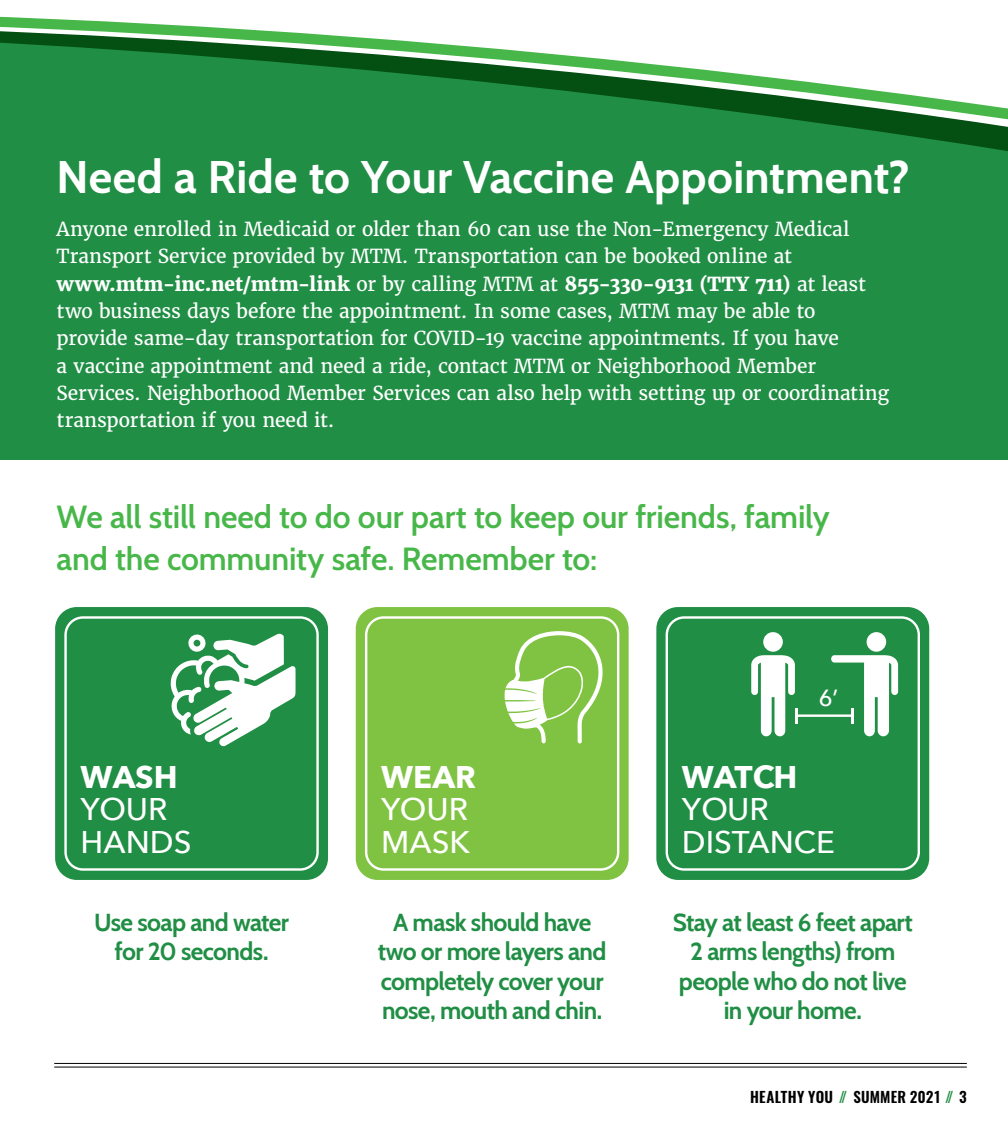
<style>
.page{position:relative;width:1008px;height:1134px;background:#fff}
.page>*{position:absolute;margin:0;border:0;box-sizing:border-box;transform-origin:0 0}
.body{font:700 45.5px "Cabin";letter-spacing:.005em;color:#fff}
.body-2{font:600 32.02px/42.7px "Cabin";letter-spacing:-.005em;color:#48b749}
.t1{font:500 31.32px/32.6px "Avenir Next";color:#fff}
.t2{font:700 31.32px "Avenir Next";color:#fff}
.body-3{font:700 24.5px/29.4px "Cabin";letter-spacing:-.025em;color:#208e44;text-align:center}
.t3{font:500 23.28px "Avenir Next";color:#fff}
.body-4{font:19.25px/27.3px "Merriweather";letter-spacing:-.01em;color:#fff}
.t4{font:600 14.88px "Oswald";letter-spacing:.015em;color:#000}
.s1{font-weight:800}
.s2{color:#208e44}
</style>
<div class="page">
<hr style="left:54px;top:1063px;width:913px;height:1px;background:#000">
<hr style="left:54px;top:1067px;width:913px;height:1px;background:#000">
<div style="left:0;top:0;width:1008px;height:460px;background:#208e44"></div>
<div style="left:356px;top:607px;width:273px;height:273px;background:#80c342;border-radius:22px"></div>
<div style="left:365px;top:616px;width:254px;height:255px;border:2px solid #fff;border-radius:17px"></div>
<svg style="left:504px;top:631px;width:99px;height:113px"></svg>
<div style="left:55px;top:607px;width:273px;height:273px;background:#208e44;border-radius:22px"></div>
<div style="left:64px;top:616px;width:255px;height:255px;border:2px solid #fff;border-radius:17px"></div>
<svg style="left:170px;top:633px;width:126px;height:114px"></svg>
<div style="left:656px;top:607px;width:273px;height:273px;background:#208e44;border-radius:22px"></div>
<div style="left:666px;top:616px;width:254px;height:255px;border:2px solid #fff;border-radius:17px"></div>
<div style="left:763px;top:632px;width:20px;height:20px;background:#fff;border-radius:50%"></div>
<div style="left:867px;top:632px;width:19px;height:20px;background:#fff;border-radius:50%"></div>
<svg style="left:831px;top:655px;width:67px;height:81px"></svg>
<hr style="left:797px;top:714px;width:56px;height:3px;background:#fff">
<svg style="left:751px;top:655px;width:47px;height:81px"></svg>
<hr style="left:851px;top:708px;width:3px;height:16px;background:#fff">
<svg style="left:0;top:0;width:1008px;height:151px"></svg>
<p class="body" style="left:57px;top:141px;width:855px">Need a Ride to Your Vaccine Appointment?</p>
<p class="body-4" style="left:57px;top:216px;width:834px">Anyone enrolled in Medicaid or older than 60 can use the Non-Emergency Medical Transport Service provided by MTM. Transportation can be booked online at <span class="s1">www.mtm-inc.net/mtm-link</span> or by calling MTM at <span class="s1">855-330-9131 (TTY 711)</span> at least two business days before the appointment. In some cases, MTM may be able to provide same-day transportation for COVID-19 vaccine appointments. If you have<br>a vaccine appointment and need a ride, contact MTM or Neighborhood Member Services. Neighborhood Member Services can also help with setting up or coordinating transportation if you need it.</p>
<p class="body-2" style="left:57px;top:495px;width:775px">We all still need to do our part to keep our friends, family and the community safe. Remember to:</p>
<h3 class="t2" style="left:81px;top:750px;width:98px">WASH</h3>
<h3 class="t1" style="left:81px;top:792px;width:112px">YOUR<br>HANDS</h3>
<h3 class="t2" style="left:381px;top:750px;width:96px">WEAR</h3>
<h3 class="t1" style="left:381px;top:792px;width:90px">YOUR<br>MASK</h3>
<p class="t3" style="left:819px;top:678px;width:21px">6’</p>
<h3 class="t2" style="left:682px;top:750px;width:117px">WATCH</h3>
<h3 class="t1" style="left:682px;top:792px;width:154px">YOUR<br>DISTANCE</h3>
<p class="body-3" style="left:94px;top:906px;width:196px">Use soap and water for 20 seconds.</p>
<p class="body-3" style="left:378px;top:906px;width:230px">A mask should have two or more layers and completely cover your nose, mouth and chin.</p>
<p class="body-3" style="left:673px;top:906px;width:242px">Stay at least 6 feet apart<br>2 arms lengths) from people who do not live in your home.</p>
<p class="t4" style="left:750px;top:1087px;width:218px">HEALTHY YOU <span class="s2">//</span> SUMMER 2021 <span class="s2">//</span> 3</p>
</div>
